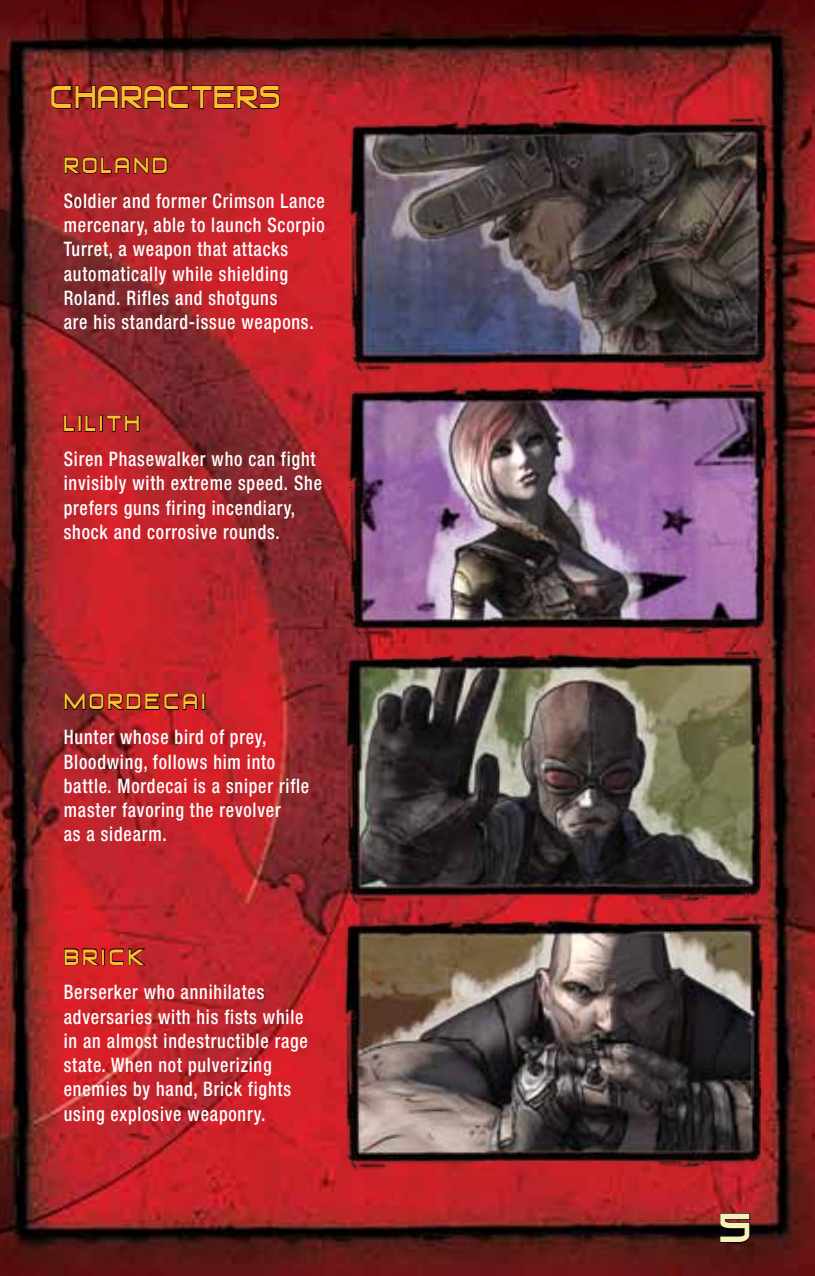
<style>
.page{position:relative;width:815px;height:1276px;background:#fff}
.page>*{position:absolute;margin:0;border:0;box-sizing:border-box;transform-origin:0 0}
.t1{font:38.5px "Venus Rising";color:#f7efba;scale:.83 1}
.t2{font:30px "Venus Rising";letter-spacing:.05em;color:#febd30;scale:.71 1}
.t3{font:21px "Venus Rising";letter-spacing:.21em;color:#febd30;scale:.71 1}
.t4{font:500 condensed 20px/24.2px "Helvetica Neue";letter-spacing:.045em;color:#fff;scale:.9 1}
</style>
<div class="page">
<img style="left:0;top:0;width:815px;height:1276px">
<svg style="left:719px;top:1212px;width:32px;height:31px"></svg>
<svg style="left:63px;top:156px;width:105px;height:19px;background:#77181c"></svg>
<svg style="left:63px;top:947px;width:37px;height:19px"></svg>
<div style="left:101px;top:948px;width:4px;height:17px;border:1px solid #000"></div>
<svg style="left:108px;top:948px;width:39px;height:18px"></svg>
<svg style="left:63px;top:692px;width:135px;height:19px;background:#76171a"></svg>
<div style="left:202px;top:693px;width:3px;height:17px;border:1px solid #000"></div>
<svg style="left:63px;top:414px;width:12px;height:18px"></svg>
<div style="left:78px;top:415px;width:4px;height:17px;border:1px solid #000"></div>
<svg style="left:84px;top:414px;width:13px;height:18px"></svg>
<div style="left:99px;top:415px;width:4px;height:17px;border:1px solid #000"></div>
<svg style="left:106px;top:414px;width:34px;height:18px"></svg>
<svg style="left:50px;top:84px;width:230px;height:26px;background:#7b1b1e"></svg>
<img style="left:336px;top:115px;width:449px;height:260px">
<img style="left:332px;top:647px;width:449px;height:260px">
<img style="left:335px;top:380px;width:449px;height:261px">
<img style="left:331px;top:912px;width:449px;height:261px">
<h2 class="t2" style="left:50px;top:81px;width:325px">CHARACTERS</h2>
<p class="t3" style="left:64px;top:154px;width:148px">ROLAND</p>
<p class="t4" style="left:64px;top:188px;width:292px">Soldier and former Crimson Lance mercenary, able to launch Scorpio<br>Turret, a weapon that attacks automatically while shielding<br>Roland. Rifles and shotguns<br>are his standard-issue weapons.</p>
<p class="t3" style="left:64px;top:412px;width:108px">LILITH</p>
<p class="t4" style="left:64px;top:446px;width:288px">Siren Phasewalker who can fight invisibly with extreme speed. She prefers guns firing incendiary, shock and corrosive rounds.</p>
<p class="t3" style="left:64px;top:690px;width:201px">MORDECAI</p>
<p class="t4" style="left:64px;top:725px;width:274px">Hunter whose bird of prey,<br>Bloodwing, follows him into battle. Mordecai is a sniper rifle master favoring the revolver<br>as a sidearm.</p>
<p class="t3" style="left:64px;top:945px;width:113px">BRICK</p>
<p class="t4" style="left:64px;top:980px;width:273px">Berserker who annihilates adversaries with his fists while in an almost indestructible rage state. When not pulverizing enemies by hand, Brick fights using explosive weaponry.</p>
<h1 class="t1" style="left:719px;top:1207px;width:40px">5</h1>
</div>
